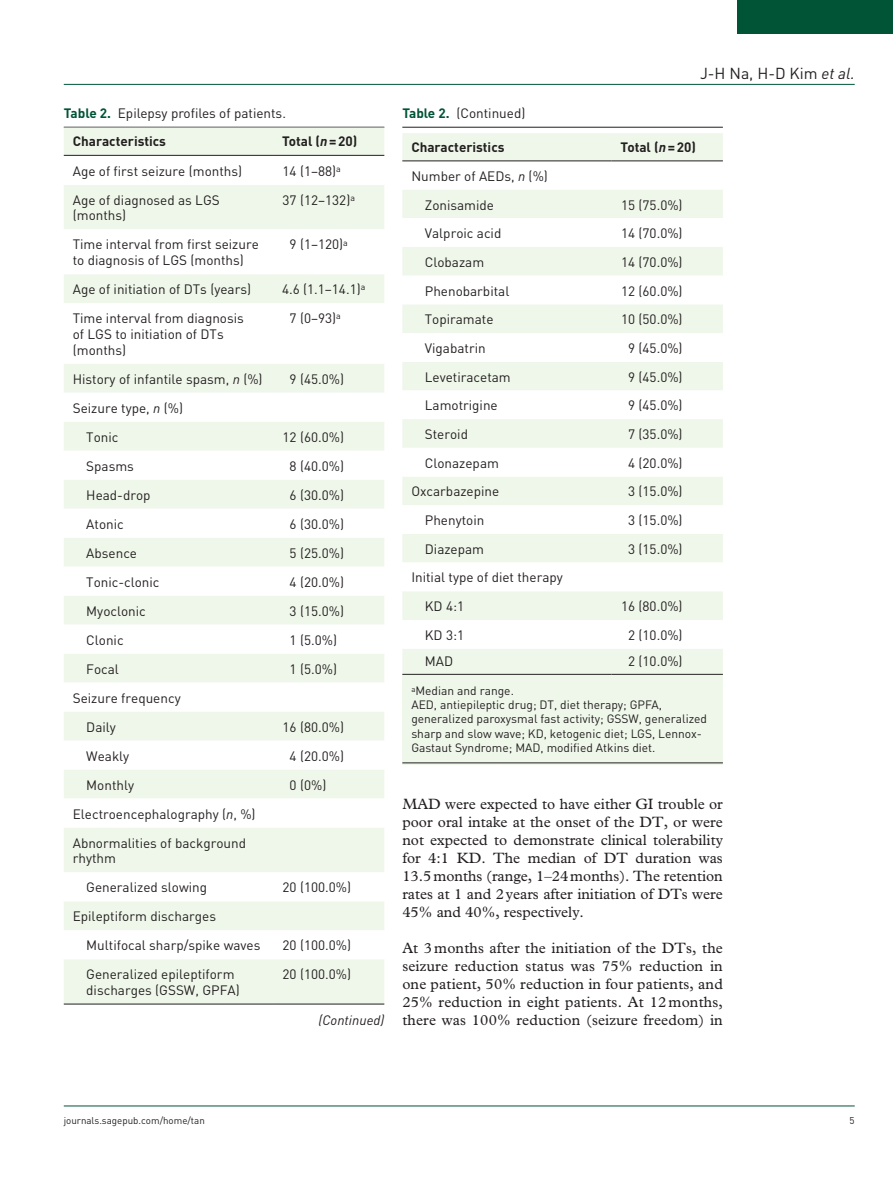
<style>
.page{position:relative;width:893px;height:1191px;background:#fff}
.page>*{position:absolute;margin:0;border:0;box-sizing:border-box;transform-origin:0 0}
.t1{font:15.75px "DIN";color:#231f20}
.t2{font:15px/18px "Plantin Std";letter-spacing:.01em;color:#231f20;text-align:justify}
.t3{font:13.5px/15.8px "DIN";color:#231f20}
.t4{font:700 13.5px "DIN";color:#231f20}
.t5{font:italic 13.5px "DIN";color:#231f20}
.t6{font:12px/14.2px "DIN";color:#231f20}
.t7{font:9.75px "DIN";color:#231f20}
.s1{font-weight:700;color:#015436}
.s2{font-weight:700}
.s3{font-style:italic}
</style>
<div class="page">
<hr style="left:64px;top:84px;width:791px;height:1px;background:#015436">
<hr style="left:64px;top:1105px;width:791px;height:1px;background:#015436">
<div style="left:738px;top:0;width:155px;height:34px;background:#015436"></div>
<div style="left:402px;top:674px;width:321px;height:90px;background:#eff7ea"></div>
<hr style="left:64px;top:127px;width:320px;height:1px;background:#231f20">
<div style="left:64px;top:128px;width:320px;height:875px;background:#eff7ea"></div>
<svg style="left:64px;top:156px;width:320px;height:803px"></svg>
<hr style="left:64px;top:155px;width:209px;height:1px;background:#231f20">
<hr style="left:273px;top:155px;width:111px;height:1px;background:#231f20">
<hr style="left:64px;top:1003px;width:209px;height:1px;background:#231f20">
<hr style="left:273px;top:1003px;width:111px;height:1px;background:#231f20">
<hr style="left:402px;top:762px;width:321px;height:1px;background:#231f20">
<div style="left:402px;top:133px;width:321px;height:541px;background:#eff7ea"></div>
<svg style="left:402px;top:161px;width:321px;height:487px"></svg>
<hr style="left:402px;top:160px;width:210px;height:1px;background:#231f20">
<hr style="left:612px;top:160px;width:111px;height:1px;background:#231f20">
<hr style="left:402px;top:674px;width:210px;height:1px;background:#231f20">
<hr style="left:612px;top:674px;width:111px;height:1px;background:#231f20">
<hr style="left:402px;top:127px;width:321px;height:1px;background:#231f20">
<p class="t3" style="left:73px;top:98px;width:215px;line-height:28.5px;text-indent:-9px"><span class="s1">Table 2.</span> Epilepsy profiles of patients.<br><span class="s2">Characteristics</span></p>
<p class="t4" style="left:282px;top:133px;width:77px">Total (<span class="s3">n</span>=20)</p>
<p class="t3" style="left:73px;top:163px;width:171px">Age of first seizure (months)</p>
<p class="t3" style="left:283px;top:163px;width:60px">14 (1–88)<sup>a</sup></p>
<p class="t3" style="left:73px;top:192px;width:148px">Age of diagnosed as LGS (months)</p>
<p class="t3" style="left:283px;top:192px;width:74px">37 (12–132)<sup>a</sup></p>
<p class="t3" style="left:73px;top:236px;width:188px">Time interval from first seizure to diagnosis of LGS (months)</p>
<p class="t3" style="left:290px;top:236px;width:60px">9 (1–120)<sup>a</sup></p>
<p class="t3" style="left:73px;top:281px;width:180px">Age of initiation of DTs (years)</p>
<p class="t3" style="left:282px;top:281px;width:85px">4.6 (1.1–14.1)<sup>a</sup></p>
<p class="t3" style="left:73px;top:310px;width:173px">Time interval from diagnosis of LGS to initiation of DTs (months)</p>
<p class="t3" style="left:290px;top:310px;width:53px">7 (0–93)<sup>a</sup></p>
<p class="t3" style="left:73px;top:371px;width:191px">History of infantile spasm, <span class="s3">n</span> (%)</p>
<p class="t3" style="left:290px;top:371px;width:56px">9 (45.0%)</p>
<p class="t3" style="left:86px;top:393px;width:98px;line-height:29px;text-indent:-14px">Seizure type, <span class="s3">n</span> (%)<br>Tonic</p>
<p class="t3" style="left:283px;top:429px;width:63px">12 (60.0%)</p>
<p class="t3" style="left:86px;top:458px;width:49px">Spasms</p>
<p class="t3" style="left:290px;top:458px;width:56px">8 (40.0%)</p>
<p class="t3" style="left:86px;top:486px;width:66px">Head-drop</p>
<p class="t3" style="left:290px;top:486px;width:56px">6 (30.0%)</p>
<p class="t3" style="left:86px;top:515px;width:39px">Atonic</p>
<p class="t3" style="left:290px;top:515px;width:56px">6 (30.0%)</p>
<p class="t3" style="left:86px;top:544px;width:52px">Absence</p>
<p class="t3" style="left:290px;top:544px;width:56px">5 (25.0%)</p>
<p class="t3" style="left:86px;top:573px;width:75px">Tonic-clonic</p>
<p class="t3" style="left:290px;top:573px;width:56px">4 (20.0%)</p>
<p class="t3" style="left:86px;top:602px;width:61px">Myoclonic</p>
<p class="t3" style="left:290px;top:602px;width:56px">3 (15.0%)</p>
<p class="t3" style="left:86px;top:631px;width:39px">Clonic</p>
<p class="t3" style="left:290px;top:631px;width:49px">1 (5.0%)</p>
<p class="t3" style="left:86px;top:660px;width:34px">Focal</p>
<p class="t3" style="left:290px;top:660px;width:49px">1 (5.0%)</p>
<p class="t3" style="left:86px;top:683px;width:96px;line-height:29px;text-indent:-14px">Seizure frequency<br>Daily</p>
<p class="t3" style="left:283px;top:718px;width:63px">16 (80.0%)</p>
<p class="t3" style="left:86px;top:747px;width:45px">Weakly</p>
<p class="t3" style="left:290px;top:747px;width:56px">4 (20.0%)</p>
<p class="t3" style="left:86px;top:776px;width:49px">Monthly</p>
<p class="t3" style="left:290px;top:776px;width:38px">0 (0%)</p>
<p class="t3" style="left:73px;top:799px;width:184px;line-height:29px">Electroencephalography (<span class="s3">n</span>, %)<br>Abnormalities of background</p>
<p class="t3" style="left:86px;top:843px;width:122px;line-height:29px;text-indent:-14px">rhythm<br>Generalized slowing</p>
<p class="t3" style="left:283px;top:879px;width:70px">20 (100.0%)</p>
<p class="t3" style="left:86px;top:901px;width:176px;line-height:29px;text-indent:-14px">Epileptiform discharges<br>Multifocal sharp/spike waves</p>
<p class="t3" style="left:283px;top:937px;width:70px">20 (100.0%)</p>
<p class="t3" style="left:86px;top:966px;width:155px">Generalized epileptiform discharges (GSSW, GPFA)</p>
<p class="t3" style="left:283px;top:966px;width:70px">20 (100.0%)</p>
<p class="t5" style="left:319px;top:1012px;width:67px">(Continued)</p>
<p class="t3" style="left:402px;top:105px;width:125px"><span class="s1">Table 2.</span> (Continued)</p>
<p class="t1" style="left:700px;top:63px;width:156px">J-H Na, H-D Kim <span class="s3">et al.</span></p>
<p class="t4" style="left:411px;top:138px;width:95px">Characteristics</p>
<p class="t4" style="left:621px;top:138px;width:77px">Total (<span class="s3">n</span>=20)</p>
<p class="t3" style="left:425px;top:161px;width:125px;line-height:28.7px;text-indent:-14px">Number of AEDs, <span class="s3">n</span> (%)<br>Zonisamide</p>
<p class="t3" style="left:621px;top:196px;width:63px">15 (75.0%)</p>
<p class="t3" style="left:425px;top:225px;width:78px">Valproic acid</p>
<p class="t3" style="left:621px;top:225px;width:63px">14 (70.0%)</p>
<p class="t3" style="left:425px;top:254px;width:61px">Clobazam</p>
<p class="t3" style="left:621px;top:254px;width:63px">14 (70.0%)</p>
<p class="t3" style="left:425px;top:283px;width:86px">Phenobarbital</p>
<p class="t3" style="left:621px;top:283px;width:63px">12 (60.0%)</p>
<p class="t3" style="left:425px;top:311px;width:70px">Topiramate</p>
<p class="t3" style="left:621px;top:311px;width:63px">10 (50.0%)</p>
<p class="t3" style="left:425px;top:340px;width:62px">Vigabatrin</p>
<p class="t3" style="left:628px;top:340px;width:56px">9 (45.0%)</p>
<p class="t3" style="left:425px;top:369px;width:87px">Levetiracetam</p>
<p class="t3" style="left:628px;top:369px;width:56px">9 (45.0%)</p>
<p class="t3" style="left:425px;top:397px;width:74px">Lamotrigine</p>
<p class="t3" style="left:628px;top:397px;width:56px">9 (45.0%)</p>
<p class="t3" style="left:425px;top:426px;width:45px">Steroid</p>
<p class="t3" style="left:628px;top:426px;width:56px">7 (35.0%)</p>
<p class="t3" style="left:425px;top:455px;width:76px">Clonazepam</p>
<p class="t3" style="left:628px;top:455px;width:56px">4 (20.0%)</p>
<p class="t3" style="left:411px;top:483px;width:89px">Oxcarbazepine</p>
<p class="t3" style="left:628px;top:483px;width:56px">3 (15.0%)</p>
<p class="t3" style="left:425px;top:512px;width:61px">Phenytoin</p>
<p class="t3" style="left:628px;top:512px;width:56px">3 (15.0%)</p>
<p class="t3" style="left:425px;top:541px;width:61px">Diazepam</p>
<p class="t3" style="left:628px;top:541px;width:56px">3 (15.0%)</p>
<p class="t3" style="left:425px;top:563px;width:139px;line-height:28.7px;text-indent:-14px">Initial type of diet therapy<br>KD 4:1</p>
<p class="t3" style="left:621px;top:598px;width:63px">16 (80.0%)</p>
<p class="t3" style="left:425px;top:627px;width:41px">KD 3:1</p>
<p class="t3" style="left:628px;top:627px;width:56px">2 (10.0%)</p>
<p class="t3" style="left:425px;top:652px;width:30px">MAD</p>
<p class="t3" style="left:628px;top:652px;width:56px">2 (10.0%)</p>
<p class="t6" style="left:411px;top:683px;width:297px"><sup>a</sup>Median and range.<br>AED, antiepileptic drug; DT, diet therapy; GPFA, generalized paroxysmal fast activity; GSSW, generalized sharp and slow wave; KD, ketogenic diet; LGS, Lennox-Gastaut Syndrome; MAD, modified Atkins diet.</p>
<p class="t2" style="left:402px;top:795px;width:322px">MAD were expected to have either GI trouble or poor oral intake at the onset of the DT, or were not expected to demonstrate clinical tolerability for 4:1 KD. The median of DT duration was 13.5months (range, 1–24months). The retention rates at 1 and 2years after initiation of DTs were 45% and 40%, respectively.</p>
<p class="t2" style="left:402px;top:939px;width:322px">At 3 months after the initiation of the DTs, the seizure reduction status was 75% reduction in one patient, 50% reduction in four patients, and 25% reduction in eight patients. At 12 months, there was 100% reduction (seizure freedom) in</p>
<p class="t7" style="left:64px;top:1114px;width:143px">journals.sagepub.com/home/tan</p>
<p class="t7" style="left:850px;top:1114px;width:7px">5</p>
</div>
